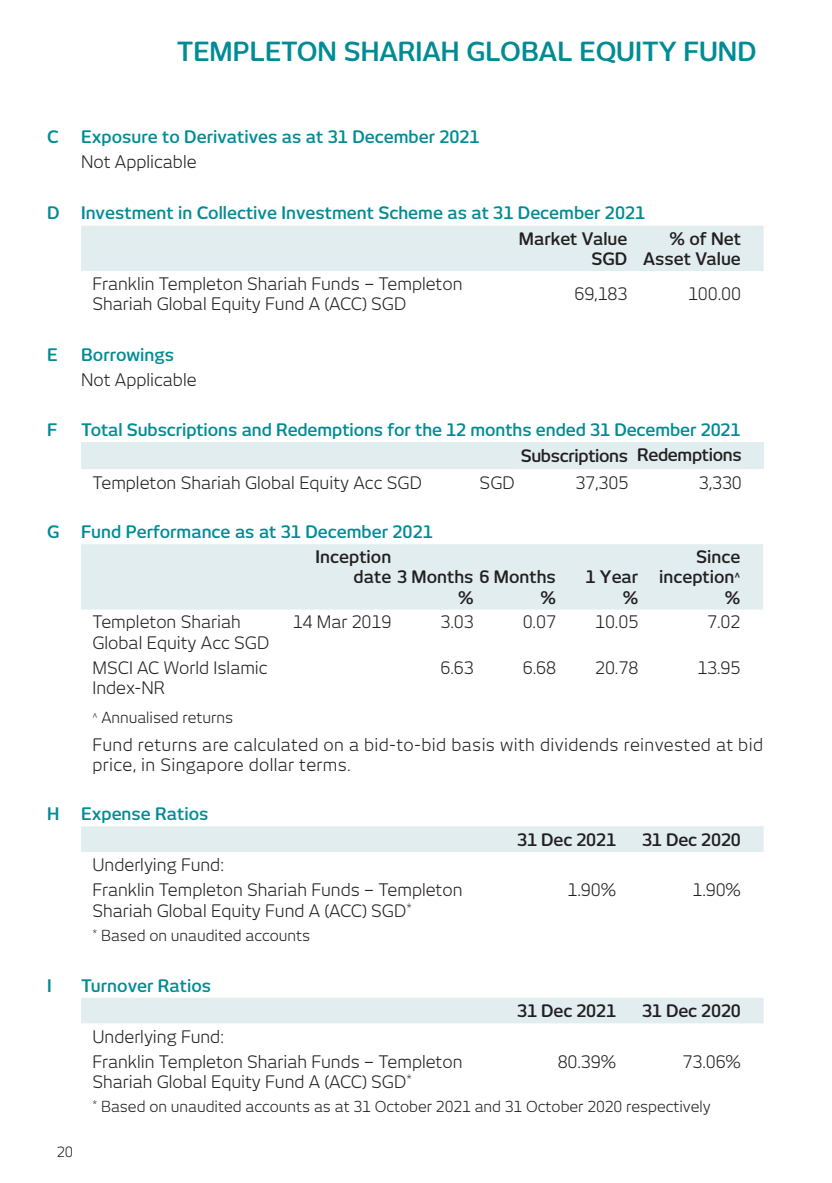
<style>
.page{position:relative;width:832px;height:1183px;background:#fff}
.page>*{position:absolute;margin:0;border:0;box-sizing:border-box;transform-origin:0 0}
.Left_Title{font:600 26px "New June";color:#008b95}
.text_table{font:17px/20.4px "New June";color:#231f20}
.body_text_table{font:600 17px "New June";color:#008b95}
.text_table-2{font:600 17px/20.4px "New June";color:#231f20;text-align:right}
.source{font:17px/20.4px "New June";letter-spacing:.02em;color:#231f20}
.table_text_head{font:600 17px "New June";color:#008b95}
.text_table-3{font:600 17px "New June";letter-spacing:-.02em;color:#231f20}
.source-2{font:15px "New June";color:#231f20}
.t1{font:14px "New June";color:#231f20}
</style>
<div class="page">
<div style="left:81px;top:226px;width:682px;height:45px;background:#e1edef"></div>
<div style="left:81px;top:442px;width:682px;height:27px;background:#e1edef"></div>
<svg style="left:81px;top:609px;width:681px;height:1px"></svg>
<div style="left:81px;top:544px;width:681px;height:65px;background:#e1edef"></div>
<div style="left:81px;top:826px;width:682px;height:26px;background:#e1edef"></div>
<div style="left:81px;top:998px;width:682px;height:25px;background:#e1edef"></div>
<p class="Left_Title" style="left:177px;top:37px;width:581px">TEMPLETON SHARIAH GLOBAL EQUITY FUND</p>
<p class="body_text_table" style="left:47px;top:127px;width:13px">C</p>
<p class="body_text_table" style="left:81px;top:127px;width:400px">Exposure to Derivatives as at 31 December 2021</p>
<p class="text_table" style="left:81px;top:152px;width:117px">Not Applicable</p>
<p class="body_text_table" style="left:47px;top:203px;width:14px">D</p>
<p class="body_text_table" style="left:81px;top:203px;width:565px">Investment in Collective Investment Scheme as at 31 December 2021</p>
<p class="text_table-2" style="left:518px;top:228px;width:110px">Market Value<br>SGD</p>
<p class="text_table-2" style="left:642px;top:228px;width:99px">% of Net<br>Asset Value</p>
<p class="text_table" style="left:92px;top:273px;width:371px">Franklin Templeton Shariah Funds – Templeton<br>Shariah Global Equity Fund A (ACC) SGD</p>
<p class="text_table" style="left:574px;top:283px;width:54px">69,183</p>
<p class="text_table" style="left:687px;top:283px;width:54px">100.00</p>
<p class="table_text_head" style="left:47px;top:344px;width:12px">E</p>
<p class="table_text_head" style="left:81px;top:344px;width:94px">Borrowings</p>
<p class="text_table" style="left:81px;top:370px;width:117px">Not Applicable</p>
<p class="body_text_table" style="left:47px;top:420px;width:12px">F</p>
<p class="body_text_table" style="left:81px;top:420px;width:660px">Total Subscriptions and Redemptions for the 12 months ended 31 December 2021</p>
<p class="text_table-3" style="left:520px;top:446px;width:109px">Subscriptions</p>
<p class="text_table-3" style="left:636px;top:444px;width:106px">Redemptions</p>
<p class="text_table" style="left:92px;top:472px;width:331px">Templeton Shariah Global Equity Acc SGD</p>
<p class="text_table" style="left:479px;top:472px;width:37px">SGD</p>
<p class="text_table" style="left:575px;top:472px;width:54px">37,305</p>
<p class="text_table" style="left:698px;top:472px;width:44px">3,330</p>
<p class="table_text_head" style="left:47px;top:522px;width:14px">G</p>
<p class="table_text_head" style="left:81px;top:522px;width:353px">Fund Performance as at 31 December 2021</p>
<p class="text_table-2" style="left:353px;top:546px;width:204px;text-align:left;text-indent:-38px">Inception<br>date 3 Months 6 Months</p>
<p class="text_table-2" style="left:458px;top:587px;width:17px">%</p>
<p class="text_table-2" style="left:540px;top:587px;width:17px">%</p>
<p class="text_table-2" style="left:658px;top:546px;width:83px">Since inception<sup>^ </sup>%</p>
<p class="text_table-2" style="left:585px;top:567px;width:54px">1 Year %</p>
<p class="text_table" style="left:92px;top:611px;width:178px">Templeton Shariah<br>Global Equity Acc SGD</p>
<p class="text_table" style="left:292px;top:611px;width:100px">14 Mar 2019</p>
<p class="text_table" style="left:440px;top:611px;width:35px">3.03</p>
<p class="text_table" style="left:522px;top:611px;width:35px">0.07</p>
<p class="text_table" style="left:594px;top:611px;width:44px">10.05</p>
<p class="text_table" style="left:706px;top:611px;width:35px">7.02</p>
<p class="text_table" style="left:92px;top:657px;width:176px">MSCI AC World Islamic<br>Index-NR</p>
<p class="text_table" style="left:440px;top:657px;width:35px">6.63</p>
<p class="text_table" style="left:522px;top:657px;width:35px">6.68</p>
<p class="text_table" style="left:595px;top:657px;width:44px">20.78</p>
<p class="text_table" style="left:697px;top:657px;width:44px">13.95</p>
<p class="source-2" style="left:92px;top:708px;width:142px"><sup>^</sup> Annualised returns</p>
<p class="source" style="left:92px;top:734px;width:671px">Fund returns are calculated on a bid-to-bid basis with dividends reinvested at bid price, in Singapore dollar terms.</p>
<p class="table_text_head" style="left:47px;top:804px;width:14px">H</p>
<p class="table_text_head" style="left:81px;top:804px;width:129px">Expense Ratios</p>
<p class="text_table-2" style="left:517px;top:829px;width:100px">31 Dec 2021</p>
<p class="text_table-2" style="left:641px;top:829px;width:100px">31 Dec 2020</p>
<p class="text_table" style="left:92px;top:854px;width:133px">Underlying Fund:</p>
<p class="text_table" style="left:92px;top:879px;width:371px">Franklin Templeton Shariah Funds – Templeton<br>Shariah Global Equity Fund A (ACC) SGD<sup>*</sup></p>
<p class="text_table" style="left:567px;top:879px;width:50px">1.90%</p>
<p class="text_table" style="left:692px;top:879px;width:50px">1.90%</p>
<p class="source-2" style="left:92px;top:927px;width:219px"><sup>*</sup> Based on unaudited accounts</p>
<p class="table_text_head" style="left:47px;top:975px;width:6px">I</p>
<p class="table_text_head" style="left:81px;top:975px;width:131px">Turnover Ratios</p>
<p class="text_table-2" style="left:517px;top:1000px;width:100px">31 Dec 2021</p>
<p class="text_table-2" style="left:641px;top:1000px;width:100px">31 Dec 2020</p>
<p class="t1" style="left:57px;top:1143px;width:18px">20</p>
<p class="text_table" style="left:92px;top:1026px;width:133px">Underlying Fund:</p>
<p class="text_table" style="left:92px;top:1051px;width:371px">Franklin Templeton Shariah Funds – Templeton<br>Shariah Global Equity Fund A (ACC) SGD<sup>*</sup></p>
<p class="text_table" style="left:557px;top:1051px;width:60px">80.39%</p>
<p class="text_table" style="left:682px;top:1051px;width:60px">73.06%</p>
<p class="source-2" style="left:92px;top:1098px;width:619px"><sup>*</sup> Based on unaudited accounts as at 31 October 2021 and 31 October 2020 respectively</p>
</div>
